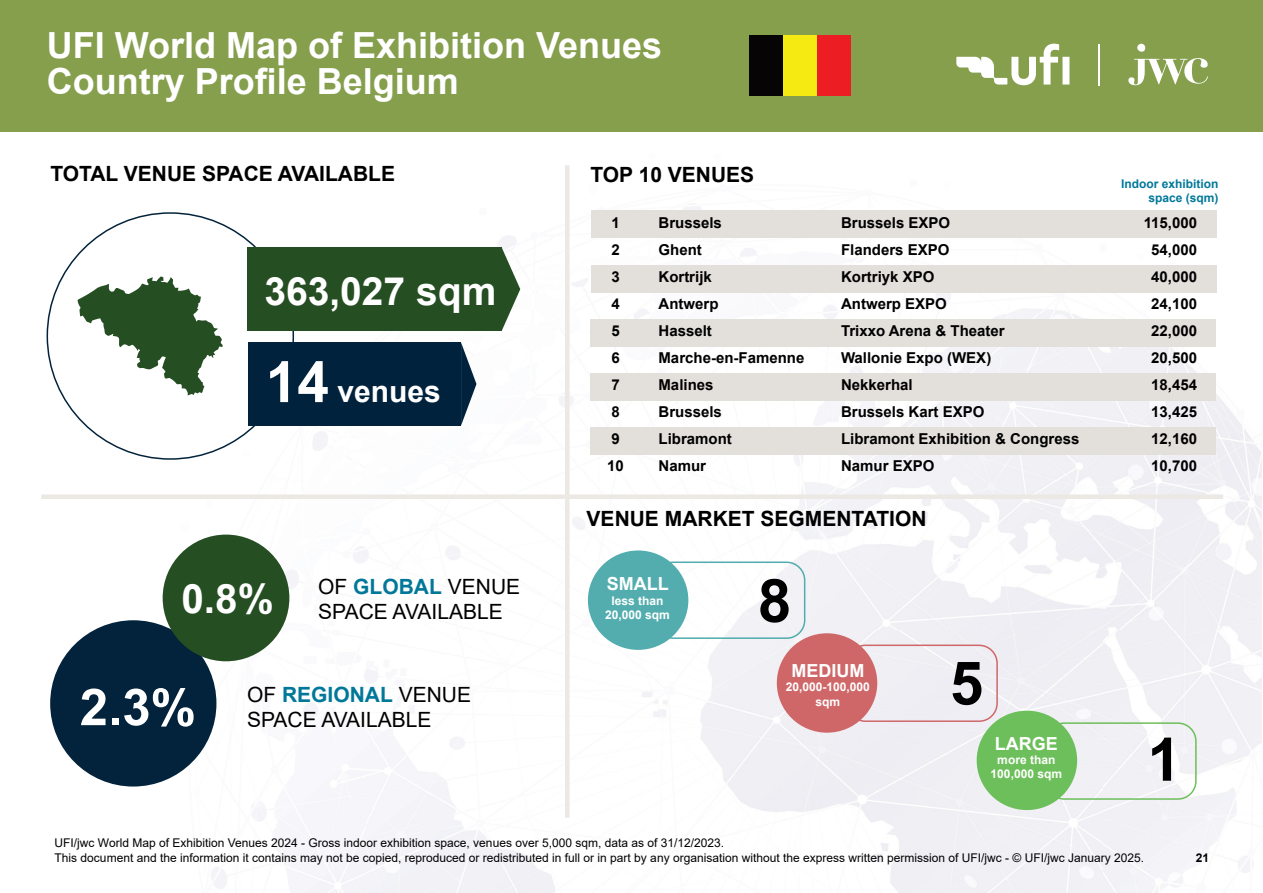
<style>
.page{position:relative;width:1263px;height:893px;background:#fff}
.page>*{position:absolute;margin:0;border:0;box-sizing:border-box;transform-origin:0 0}
.t1{font:700 60px "Arial";color:#000}
.t2{font:700 51px "Arial";color:#fff}
.t3{font:700 40.5px "Arial";color:#fff}
.t4{font:700 39px "Arial";color:#fff}
.t5{font:700 36px/36px "Arial";color:#fff}
.t6{font:700 30px "Arial";color:#fff}
.t7{font:700 21px "Arial";color:#000}
.t8{font:21px/25.2px "Arial";color:#000}
.t9{font:700 18px "Arial";color:#fff}
.t10{font:700 15px/27px "Arial";color:#000}
.t11{font:12px/14.4px "Arial";color:#000}
.t12{font:700 12px/14.4px "Arial";color:#fff;text-align:center}
.t13{font:700 12px/14.4px "Arial";color:#01789a;text-align:right}
.t14{font:700 12px "Arial";color:#000}
.s1{font-size:57px}
.s2{font-weight:700;color:#01789a}
</style>
<div class="page">
<img style="left:0;top:131px;width:1262px;height:762px">
<div style="left:0;top:0;width:1263px;height:131px;background:#859f4d"></div>
<svg style="left:956px;top:44px;width:113px;height:41px"></svg>
<hr style="left:1099px;top:44px;width:1px;height:41px;background:#fff">
<svg style="left:1128px;top:58px;width:80px;height:27px"></svg>
<div style="left:1137px;top:44px;width:8px;height:8px;background:#fff;border-radius:50%"></div>
<div style="left:50px;top:620px;width:166px;height:166px;background:#02233b;border-radius:50%"></div>
<div style="left:163px;top:535px;width:126px;height:126px;background:#264e23;border-radius:50%"></div>
<div style="left:591px;top:211px;width:626px;height:27px;background:#e3dfda"></div>
<div style="left:591px;top:265px;width:626px;height:27px;background:#e3dfda"></div>
<div style="left:590px;top:319px;width:626px;height:28px;background:#e3dfda"></div>
<div style="left:590px;top:374px;width:626px;height:27px;background:#e3dfda"></div>
<div style="left:590px;top:428px;width:626px;height:27px;background:#e3dfda"></div>
<div style="left:247px;top:248px;width:255px;height:83px;background:#264e23"></div>
<svg style="left:502px;top:248px;width:18px;height:83px"></svg>
<div style="left:249px;top:342px;width:212px;height:84px;background:#00223d"></div>
<svg style="left:461px;top:342px;width:15px;height:83px"></svg>
<hr style="left:565px;top:165px;width:4px;height:653px;background:#ece9e5">
<div style="left:41px;top:494px;width:1182px;height:5px;background:#ece9e5"></div>
<div style="left:749px;top:36px;width:102px;height:60px;background:#ed1d24"></div>
<div style="left:749px;top:36px;width:35px;height:60px;background:#070406"></div>
<div style="left:783px;top:35px;width:34px;height:60px;background:#f5eb12"></div>
<svg style="left:77px;top:276px;width:146px;height:119px"></svg>
<div style="left:654px;top:561px;width:151px;height:78px;border:2px solid #50acad;border-radius:18px"></div>
<div style="left:588px;top:550px;width:100px;height:100px;background:#53adae;border-radius:50%"></div>
<div style="left:847px;top:644px;width:151px;height:78px;border:2px solid #cf6768;border-radius:18px"></div>
<div style="left:1045px;top:722px;width:152px;height:78px;border:2px solid #6cbf5a;border-radius:18px"></div>
<div style="left:777px;top:633px;width:100px;height:100px;background:#cf6768;border-radius:50%"></div>
<div style="left:977px;top:711px;width:100px;height:99px;background:#6cbf5a;border-radius:50%"></div>
<h3 class="t5" style="left:47px;top:28px;width:617px">UFI World Map of Exhibition Venues<br>Country Profile Belgium</h3>
<h3 class="t7" style="left:50px;top:159px;width:346px">TOTAL VENUE SPACE AVAILABLE</h3>
<h3 class="t7" style="left:590px;top:160px;width:165px">TOP 10 VENUES</h3>
<p class="t10" style="left:607px;top:210px;width:18px">1<br>2<br>3<br>4<br>5<br>6<br>7<br>8<br>9<br>10</p>
<p class="t10" style="left:658px;top:209px;width:147px">Brussels<br>Ghent<br>Kortrijk<br>Antwerp<br>Hasselt<br>Marche-en-Famenne<br>Malines<br>Brussels<br>Libramont<br>Namur</p>
<p class="t10" style="left:841px;top:209px;width:240px">Brussels EXPO<br>Flanders EXPO<br>Kortriyk XPO<br>Antwerp EXPO<br>Trixxo Arena &amp; Theater<br>Wallonie Expo (WEX)<br>Nekkerhal<br>Brussels Kart EXPO<br>Libramont Exhibition &amp; Congress<br>Namur EXPO</p>
<p class="t10" style="left:1144px;top:209px;width:55px;text-align:center">115,000<br>54,000<br>40,000<br>24,100<br>22,000<br>20,500<br>18,454<br>13,425<br>12,160<br>10,700</p>
<p class="t13" style="left:1121px;top:176px;width:99px">Indoor exhibition space (sqm)</p>
<h3 class="t4" style="left:264px;top:264px;width:233px">363,027 sqm</h3>
<h3 class="t6" style="left:266px;top:370px;width:177px"><span class="s1">14</span> venues</h3>
<h3 class="t3" style="left:181px;top:570px;width:94px">0.8%</h3>
<h3 class="t8" style="left:318px;top:574px;width:203px">OF <span class="s2">GLOBAL</span> VENUE<br>SPACE AVAILABLE</h3>
<h2 class="t2" style="left:80px;top:671px;width:118px">2.3%</h2>
<h3 class="t8" style="left:247px;top:682px;width:226px">OF <span class="s2">REGIONAL</span> VENUE<br>SPACE AVAILABLE</h3>
<h3 class="t7" style="left:587px;top:504px;width:341px">VENUE MARKET SEGMENTATION</h3>
<p class="t9" style="left:607px;top:571px;width:63px">SMALL</p>
<p class="t12" style="left:605px;top:593px;width:66px">less than<br>20,000 sqm</p>
<h1 class="t1" style="left:758px;top:558px;width:35px">8</h1>
<p class="t9" style="left:791px;top:658px;width:74px">MEDIUM</p>
<p class="t12" style="left:786px;top:680px;width:86px">20,000-100,000 sqm</p>
<h1 class="t1" style="left:950px;top:641px;width:35px">5</h1>
<p class="t9" style="left:995px;top:731px;width:64px">LARGE</p>
<p class="t12" style="left:991px;top:753px;width:73px">more than<br>100,000 sqm</p>
<h1 class="t1" style="left:1147px;top:717px;width:35px">1</h1>
<p class="t11" style="left:55px;top:836px;width:1091px">UFI/jwc World Map of Exhibition Venues 2024 - Gross indoor exhibition space, venues over 5,000 sqm, data as of 31/12/2023.<br>This document and the information it contains may not be copied, reproduced or redistributed in full or in part by any organisation without the express written permission of UFI/jwc - © UFI/jwc January 2025.</p>
<p class="t14" style="left:1196px;top:849px;width:15px">21</p>
</div>
